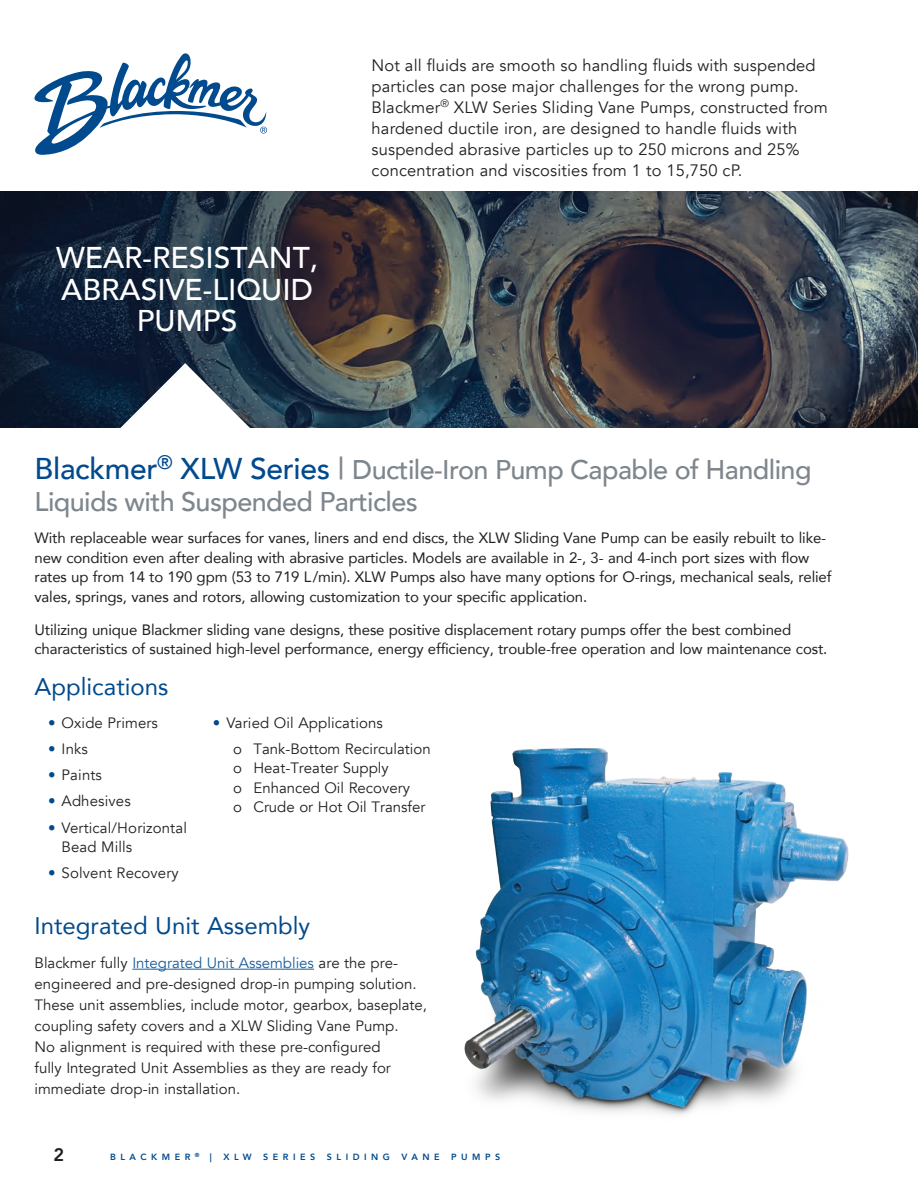
<style>
.page{position:relative;width:918px;height:1188px;background:#fff}
.page>*{position:absolute;margin:0;border:0;box-sizing:border-box;transform-origin:0 0}
.t1{font:500 30px/31.5px "Avenir";color:#fff;text-align:center}
.t2{font:500 27px/31.5px "Avenir";letter-spacing:-.02em;color:#7e868d}
.t3{font:24px "Avenir";color:#004a8d}
.t4{font:800 18px "Avenir";color:#231f20}
.t5{font:16.5px/21px "Avenir";letter-spacing:.01em;color:#231f20}
.t6{font:15px/19.5px "Avenir";letter-spacing:-.01em;color:#231f20}
.t7{font:15px/21px "Avenir";color:#231f20}
.t8{font:800 9px "Avenir";letter-spacing:.5em;color:#004a8d}
.s1{font-size:30px;color:#004a8d}
.s2{font-size:30px}
.s3{color:#004a8d}
.s4{color:#175d9e}
</style>
<div class="page">
<img style="left:0;top:191px;width:918px;height:236px">
<svg style="left:113px;top:363px;width:144px;height:65px"></svg>
<svg style="left:34px;top:53px;width:233px;height:102px"></svg>
<hr style="left:132px;top:969px;width:182px;height:1px;background:#175d9e">
<img style="left:464px;top:748px;width:385px;height:367px">
<h1 class="t1" style="left:56px;top:240px;width:264px">WEAR-RESISTANT,<br>ABRASIVE-LIQUID<br>PUMPS</h1>
<p class="t5" style="left:372px;top:55px;width:458px">Not all fluids are smooth so handling fluids with suspended particles can pose major challenges for the wrong pump.<br>Blackmer<sup>®</sup> XLW Series Sliding Vane Pumps, constructed from hardened ductile iron, are designed to handle fluids with suspended abrasive particles up to 250 microns and 25% concentration and viscosities from 1 to 15,750 cP.</p>
<h2 class="t2" style="left:35px;top:453px;width:779px"><span class="s1">Blackmer</span><sup>®</sup> <span class="s1">XLW Series</span> <span class="s2">|</span> Ductile-Iron Pump Capable of Handling<br>Liquids with Suspended Particles</h2>
<p class="t6" style="left:35px;top:528px;width:798px">With replaceable wear surfaces for vanes, liners and end discs, the XLW Sliding Vane Pump can be easily rebuilt to like&shy;new condition even after dealing with abrasive particles. Models are available in 2-, 3- and 4-inch port sizes with flow rates up from 14 to 190 gpm (53 to 719 L/min). XLW Pumps also have many options for O-rings, mechanical seals, relief vales, springs, vanes and rotors, allowing customization to your specific application.</p>
<p class="t6" style="left:35px;top:619px;width:794px">Utilizing unique Blackmer sliding vane designs, these positive displacement rotary pumps offer the best combined characteristics of sustained high-level performance, energy efficiency, trouble-free operation and low maintenance cost.</p>
<h3 class="t3" style="left:35px;top:667px;width:135px">Applications</h3>
<p class="t7" style="left:48px;top:712px;width:111px"><span class="s3">•</span> Oxide Primers</p>
<p class="t7" style="left:48px;top:738px;width:41px"><span class="s3">•</span> Inks</p>
<p class="t7" style="left:48px;top:765px;width:55px"><span class="s3">•</span> Paints</p>
<p class="t7" style="left:48px;top:791px;width:84px"><span class="s3">•</span> Adhesives</p>
<p class="t7" style="left:62px;top:818px;width:127px;line-height:19.5px;text-indent:-14px"><span class="s3">•</span> Vertical/Horizontal<br>Bead Mills</p>
<p class="t7" style="left:48px;top:863px;width:132px"><span class="s3">•</span> Solvent Recovery</p>
<h3 class="t3" style="left:35px;top:906px;width:277px">Integrated Unit Assembly</h3>
<p class="t7" style="left:35px;top:953px;width:394px">Blackmer fully <span class="s4">Integrated Unit Assemblies</span> are the pre&shy;engineered and pre-designed drop-in pumping solution.<br>These unit assemblies, include motor, gearbox, baseplate, coupling safety covers and a XLW Sliding Vane Pump.<br>No alignment is required with these pre-configured<br>fully Integrated Unit Assemblies as they are ready for immediate drop-in installation.</p>
<p class="t7" style="left:233px;top:709px;width:199px;line-height:26.2px;text-indent:-20px"><span class="s3">•</span> Varied Oil Applications<br>o Tank-Bottom Recirculation</p>
<p class="t7" style="left:233px;top:759px;width:194px;line-height:19.5px">o Heat-Treater Supply<br>o Enhanced Oil Recovery<br>o Crude or Hot Oil Transfer</p>
<p class="t4" style="left:54px;top:1140px;width:12px">2</p>
<p class="t8" style="left:110px;top:1149px;width:103px">BLACKMER <sup>®</sup> |</p>
<p class="t8" style="left:223px;top:1149px;width:30px">XLW</p>
<p class="t8" style="left:263px;top:1149px;width:54px">SERIES</p>
<p class="t8" style="left:327px;top:1149px;width:64px">SLIDING</p>
<p class="t8" style="left:401px;top:1149px;width:40px">VANE</p>
<p class="t8" style="left:451px;top:1149px;width:50px">PUMPS</p>
</div>
